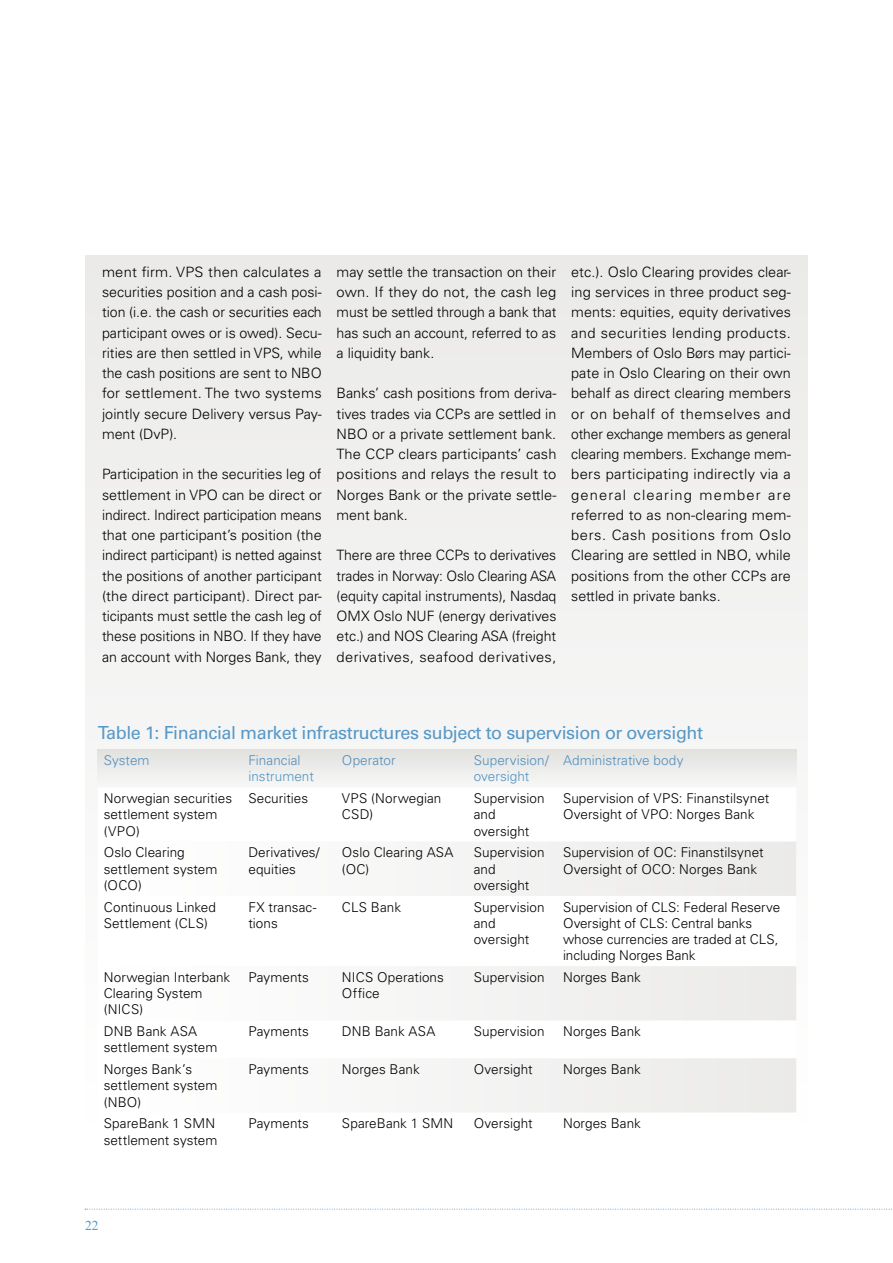
<style>
.page{position:relative;width:893px;height:1263px;background:#fff}
.page>*{position:absolute;margin:0;border:0;box-sizing:border-box;transform-origin:0 0}
.t1{font:18px "Univers LT Std";letter-spacing:-.025em;color:#5698c7}
.t2{font:300 14.25px/20.2px "Univers LT Std";color:#000;text-align:justify}
.t3{font:300 13.5px/16.2px "Univers LT Std";letter-spacing:.005em;color:#000}
.t4{font:300 13.5px/16.2px "Univers LT Std";letter-spacing:.005em;color:#5698c7}
.t5{font:13.5px "Times New Roman";color:#5698c7}
</style>
<div class="page">
<svg style="left:85px;top:1209px;width:807px;height:1px"></svg>
<div style="left:85px;top:255px;width:723px;height:893px;background:#f0f0ef"></div>
<div style="left:98px;top:787px;width:698px;height:361px;background:#fff"></div>
<svg style="left:98px;top:842px;width:698px;height:270px"></svg>
<div style="left:98px;top:1112px;width:144px;height:38px;background:#fff"></div>
<div style="left:98px;top:749px;width:699px;height:38px;background:#ebebea"></div>
<p class="t2" style="left:102px;top:262px;width:221px">ment firm. VPS then calculates a securities position and a cash posi&shy;tion (i.e. the cash or securities each participant owes or is owed). Secu&shy;rities are then settled in VPS, while the cash positions are sent to NBO for settlement. The two systems jointly secure Delivery versus Pay&shy;ment (DvP).</p>
<p class="t2" style="left:102px;top:464px;width:221px">Participation in the securities leg of settlement in VPO can be direct or indirect. Indirect participation means that one participant’s position (the indirect participant) is netted against the positions of another participant (the direct participant). Direct par&shy;ticipants must settle the cash leg of these positions in NBO. If they have an account with Norges Bank, they</p>
<p class="t2" style="left:337px;top:262px;width:221px">may settle the transaction on their own. If they do not, the cash leg must be settled through a bank that has such an account, referred to as a liquidity bank.</p>
<p class="t2" style="left:337px;top:383px;width:221px">Banks’ cash positions from deriva&shy;tives trades via CCPs are settled in NBO or a private settlement bank.<br>The CCP clears participants’ cash positions and relays the result to Norges Bank or the private settle&shy;ment bank.</p>
<p class="t2" style="left:337px;top:545px;width:221px">There are three CCPs to derivatives trades in Norway: Oslo Clearing ASA (equity capital instruments), Nasdaq OMX Oslo NUF (energy derivatives etc.) and NOS Clearing ASA (freight derivatives, seafood derivatives,</p>
<p class="t2" style="left:571px;top:262px;width:221px">etc.). Oslo Clearing provides clear&shy;ing services in three product seg&shy;ments: equities, equity derivatives and securities lending products.<br>Members of Oslo Børs may partici&shy;pate in Oslo Clearing on their own behalf as direct clearing members or on behalf of themselves and other exchange members as general clearing members. Exchange mem&shy;bers participating indirectly via a general clearing member are referred to as non-clearing mem&shy;bers. Cash positions from Oslo Clearing are settled in NBO, while positions from the other CCPs are settled in private banks.</p>
<p class="t1" style="left:98px;top:722px;width:607px">Table 1: Financial market infrastructures subject to supervision or oversight</p>
<p class="t4" style="left:104px;top:752px;width:47px">System</p>
<p class="t4" style="left:248px;top:752px;width:67px">Financial instrument</p>
<p class="t4" style="left:342px;top:752px;width:55px">Operator</p>
<p class="t4" style="left:474px;top:752px;width:77px">Supervision/ oversight</p>
<p class="t4" style="left:563px;top:752px;width:122px">Administrative body</p>
<p class="t3" style="left:104px;top:790px;width:130px">Norwegian securities settlement system (VPO)</p>
<p class="t3" style="left:248px;top:790px;width:61px">Securities</p>
<p class="t3" style="left:342px;top:790px;width:101px">VPS (Norwegian<br>CSD)</p>
<p class="t3" style="left:474px;top:790px;width:72px">Supervision and oversight</p>
<p class="t3" style="left:563px;top:790px;width:208px">Supervision of VPS: Finanstilsynet<br>Oversight of VPO: Norges Bank</p>
<p class="t3" style="left:104px;top:844px;width:115px">Oslo Clearing settlement system (OCO)</p>
<p class="t3" style="left:248px;top:844px;width:73px">Derivatives/ equities</p>
<p class="t3" style="left:342px;top:844px;width:113px">Oslo Clearing ASA (OC)</p>
<p class="t3" style="left:474px;top:844px;width:72px">Supervision and oversight</p>
<p class="t3" style="left:563px;top:844px;width:202px">Supervision of OC: Finanstilsynet<br>Oversight of OCO: Norges Bank</p>
<p class="t3" style="left:104px;top:899px;width:114px">Continuous Linked<br>Settlement (CLS)</p>
<p class="t3" style="left:248px;top:899px;width:70px">FX transac&shy;tions</p>
<p class="t3" style="left:342px;top:899px;width:61px">CLS Bank</p>
<p class="t3" style="left:474px;top:899px;width:72px">Supervision and oversight</p>
<p class="t3" style="left:563px;top:899px;width:219px">Supervision of CLS: Federal Reserve<br>Oversight of CLS: Central banks whose currencies are traded at CLS, including Norges Bank</p>
<p class="t3" style="left:104px;top:969px;width:128px">Norwegian Interbank<br>Clearing System (NICS)</p>
<p class="t3" style="left:248px;top:969px;width:62px">Payments</p>
<p class="t3" style="left:342px;top:969px;width:103px">NICS Operations<br>Office</p>
<p class="t3" style="left:474px;top:969px;width:72px">Supervision</p>
<p class="t3" style="left:563px;top:969px;width:79px">Norges Bank</p>
<p class="t3" style="left:104px;top:1023px;width:115px">DNB Bank ASA settlement system</p>
<p class="t3" style="left:248px;top:1023px;width:62px">Payments</p>
<p class="t3" style="left:342px;top:1023px;width:95px">DNB Bank ASA</p>
<p class="t3" style="left:474px;top:1023px;width:72px">Supervision</p>
<p class="t3" style="left:563px;top:1023px;width:79px">Norges Bank</p>
<p class="t3" style="left:104px;top:1061px;width:115px">Norges Bank’s settlement system (NBO)</p>
<p class="t3" style="left:248px;top:1061px;width:62px">Payments</p>
<p class="t3" style="left:342px;top:1061px;width:79px">Norges Bank</p>
<p class="t3" style="left:474px;top:1061px;width:60px">Oversight</p>
<p class="t3" style="left:563px;top:1061px;width:79px">Norges Bank</p>
<p class="t3" style="left:104px;top:1115px;width:115px">SpareBank 1 SMN settlement system</p>
<p class="t3" style="left:248px;top:1115px;width:62px">Payments</p>
<p class="t3" style="left:342px;top:1115px;width:113px">SpareBank 1 SMN</p>
<p class="t3" style="left:474px;top:1115px;width:60px">Oversight</p>
<p class="t3" style="left:563px;top:1115px;width:79px">Norges Bank</p>
<p class="t5" style="left:85px;top:1216px;width:15px">22</p>
</div>
